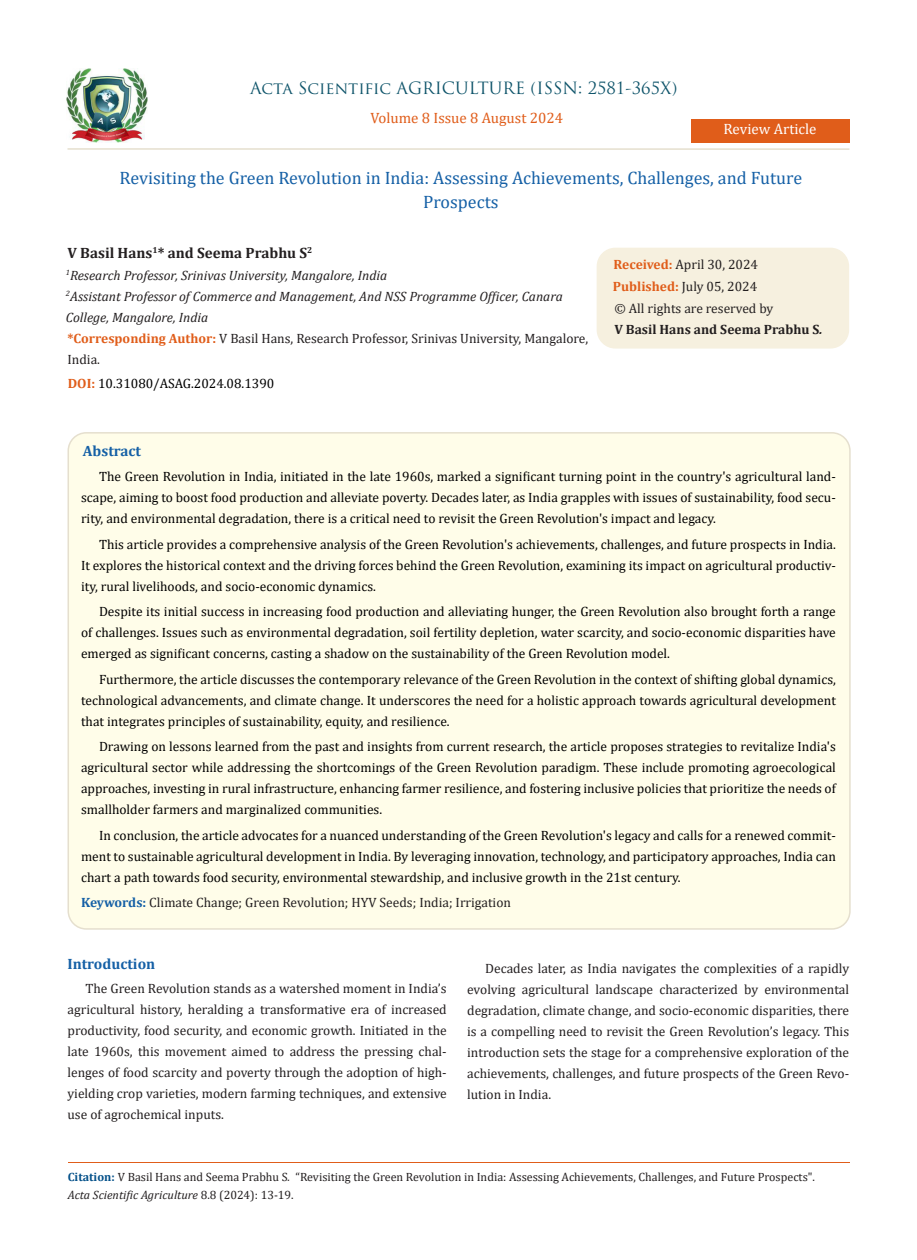
<style>
.page{position:relative;width:917px;height:1260px;background:#fff}
.page>*{position:absolute;margin:0;border:0;box-sizing:border-box;transform-origin:0 0}
.t1{font:18px/24px "Cambria";color:#1560a6;text-align:center}
.t2{font:16.5px "Trajan Pro";color:#0e546a}
.t3{font:700 15px "Cambria";color:#231f20}
.t4{font:15px "Cambria";color:#e05d1a}
.t5{font:700 15px "Cambria";color:#1560a6}
.t6{font:15px "Cambria";color:#fff}
.t7{font:13.5px/21px "Cambria";color:#000;text-align:justify}
.t8{font:13.5px/21px "Cambria";color:#231f20;text-align:justify}
.t9{font:italic 13.5px/21px "Cambria";color:#231f20}
.t10{font:700 13.5px "Cambria";color:#231f20}
.t11{font:12px/18px "Cambria";color:#231f20}
.s1{font-weight:700;color:#e05d1a}
.s2{font-style:italic}
.s3{font-weight:700;color:#1560a6}
.s4{font-weight:700;color:#035089}
</style>
<div class="page">
<img style="left:67px;top:68px;width:80px;height:74px">
<div style="left:690px;top:119px;width:159px;height:23px;background:#e05d1a"></div>
<div style="left:597px;top:248px;width:251px;height:100px;background:#f6f0df;border-radius:18px"></div>
<div style="left:596px;top:248px;width:253px;height:101px;border:2px solid #f6f0df;border-radius:18px"></div>
<div style="left:68px;top:433px;width:781px;height:496px;background:#fffde9;border-radius:18px"></div>
<hr style="left:68px;top:1163px;width:781px;height:1px;background:#e05d1a">
<hr style="left:67px;top:148px;width:782px;height:2px;background:#e5dfce">
<p class="t2" style="left:250px;top:77px;width:429px">Acta Scientific AGRICULTURE (ISSN: 2581-365X)</p>
<p class="t4" style="left:370px;top:109px;width:194px">Volume 8 Issue 8 August 2024</p>
<p class="t6" style="left:723px;top:120px;width:94px">Review Article</p>
<p class="t1" style="left:120px;top:166px;width:684px">Revisiting the Green Revolution in India: Assessing Achievements, Challenges, and Future<br>Prospects</p>
<p class="t3" style="left:67px;top:243px;width:246px">V Basil Hans<sup>1</sup>* and Seema Prabhu S<sup>2</sup></p>
<p class="t9" style="left:66px;top:264px;width:323px"><sup>1</sup>Research Professor, Srinivas University, Mangalore, India</p>
<p class="t9" style="left:66px;top:285px;width:498px"><sup>2</sup>Assistant Professor of Commerce and Management, And NSS Programme Officer, Canara<br>College, Mangalore, India</p>
<p class="t8" style="left:67px;top:327px;width:522px"><span class="s1">*Corresponding Author:</span> V Basil Hans, Research Professor, Srinivas University, Mangalore,<br>India.</p>
<p class="t8" style="left:613px;top:253px;width:146px"><span class="s1">Received:</span> April 30, 2024</p>
<p class="t8" style="left:613px;top:276px;width:146px"><span class="s1">Published:</span> July 05, 2024</p>
<p class="t8" style="left:614px;top:298px;width:160px">© All rights are reserved by</p>
<p class="t10" style="left:614px;top:320px;width:209px">V Basil Hans and Seema Prabhu S<span class="s2">.</span></p>
<p class="t7" style="left:68px;top:373px;width:208px"><span class="s1">DOI:</span> 10.31080/ASAG.2024.08.1390</p>
<p class="t5" style="left:83px;top:441px;width:60px">Abstract</p>
<p class="t7" style="left:81px;top:466px;width:756px;text-indent:18px">The Green Revolution in India, initiated in the late 1960s, marked a significant turning point in the country's agricultural land&shy;scape, aiming to boost food production and alleviate poverty. Decades later, as India grapples with issues of sustainability, food secu&shy;rity, and environmental degradation, there is a critical need to revisit the Green Revolution's impact and legacy.</p>
<p class="t7" style="left:81px;top:533px;width:756px;text-indent:18px">This article provides a comprehensive analysis of the Green Revolution's achievements, challenges, and future prospects in India.<br>It explores the historical context and the driving forces behind the Green Revolution, examining its impact on agricultural productiv&shy;ity, rural livelihoods, and socio-economic dynamics.</p>
<p class="t7" style="left:81px;top:601px;width:756px;text-indent:18px">Despite its initial success in increasing food production and alleviating hunger, the Green Revolution also brought forth a range of challenges. Issues such as environmental degradation, soil fertility depletion, water scarcity, and socio-economic disparities have emerged as significant concerns, casting a shadow on the sustainability of the Green Revolution model.</p>
<p class="t7" style="left:81px;top:668px;width:756px;text-indent:18px">Furthermore, the article discusses the contemporary relevance of the Green Revolution in the context of shifting global dynamics, technological advancements, and climate change. It underscores the need for a holistic approach towards agricultural development that integrates principles of sustainability, equity, and resilience.</p>
<p class="t7" style="left:81px;top:736px;width:756px;text-indent:18px">Drawing on lessons learned from the past and insights from current research, the article proposes strategies to revitalize India's agricultural sector while addressing the shortcomings of the Green Revolution paradigm. These include promoting agroecological approaches, investing in rural infrastructure, enhancing farmer resilience, and fostering inclusive policies that prioritize the needs of smallholder farmers and marginalized communities.</p>
<p class="t7" style="left:81px;top:824px;width:756px;text-indent:18px">In conclusion, the article advocates for a nuanced understanding of the Green Revolution's legacy and calls for a renewed commit&shy;ment to sustainable agricultural development in India. By leveraging innovation, technology, and participatory approaches, India can chart a path towards food security, environmental stewardship, and inclusive growth in the 21st century.</p>
<p class="t8" style="left:81px;top:892px;width:431px"><span class="s3">Keywords:</span> Climate Change; Green Revolution; HYV Seeds; India; Irrigation</p>
<p class="t5" style="left:67px;top:954px;width:89px">Introduction</p>
<p class="t8" style="left:67px;top:978px;width:381px;text-indent:18px">The Green Revolution stands as a watershed moment in India’s agricultural history, heralding a transformative era of increased productivity, food security, and economic growth. Initiated in the late 1960s, this movement aimed to address the pressing chal&shy;lenges of food scarcity and poverty through the adoption of high&shy;yielding crop varieties, modern farming techniques, and extensive use of agrochemical inputs.</p>
<p class="t8" style="left:467px;top:957px;width:383px;text-indent:18px">Decades later, as India navigates the complexities of a rapidly evolving agricultural landscape characterized by environmental degradation, climate change, and socio-economic disparities, there is a compelling need to revisit the Green Revolution’s legacy. This introduction sets the stage for a comprehensive exploration of the achievements, challenges, and future prospects of the Green Revo&shy;lution in India.</p>
<p class="t11" style="left:68px;top:1167px;width:748px"><span class="s4">Citation:</span> V Basil Hans and Seema Prabhu S<span class="s2">.</span> “Revisiting the Green Revolution in India: Assessing Achievements, Challenges, and Future Prospects".<br><span class="s2">Acta Scientific Agriculture</span> 8.8 (2024): 13-19.</p>
</div>
